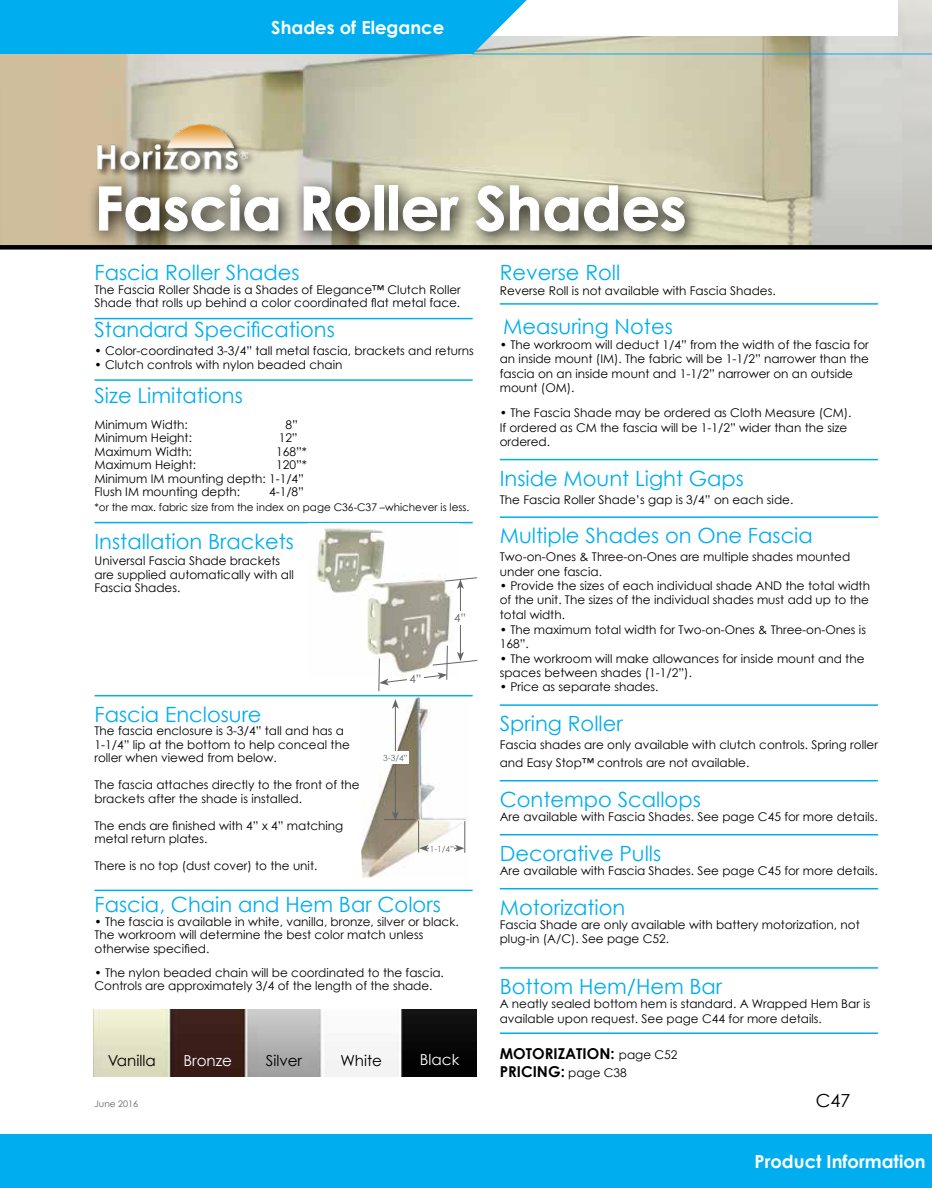
<style>
.page{position:relative;width:932px;height:1188px;background:#fff}
.page>*{position:absolute;margin:0;border:0;box-sizing:border-box;transform-origin:0 0}
.t1{font:700 60px "Century Gothic";color:#fff}
.t2{font:21px "Century Gothic";color:#00aeef}
.t3{font:700 18px "Century Gothic";color:#fff}
.t4{font:18px "Century Gothic";color:#000}
.t5{font:15.15px "Century Gothic";color:#000}
.t6{font:15.15px "Century Gothic";color:#fff}
.t7{font:700 15px/18px "Century Gothic";color:#000}
.t8{font:12px/13.5px "Century Gothic";color:#000}
.t9{font:11.55px "Century Gothic";color:#636466}
.t10{font:10.5px "Century Gothic";color:#000}
.t11{font:9px "Century Gothic";color:#636466}
.t12{font:8.4px "Century Gothic";color:#636466}
.s1{font-weight:400;font-size:12px}
</style>
<div class="page">
<img style="left:53px;top:55px;width:848px;height:190px">
<hr style="left:94px;top:318px;width:378px;height:1px;background:#00aeef">
<hr style="left:94px;top:379px;width:378px;height:2px;background:#00aeef">
<hr style="left:94px;top:522px;width:378px;height:1px;background:#00aeef">
<hr style="left:94px;top:695px;width:378px;height:1px;background:#00aeef">
<hr style="left:94px;top:890px;width:378px;height:1px;background:#00aeef">
<hr style="left:500px;top:303px;width:378px;height:2px;background:#00aeef">
<hr style="left:500px;top:459px;width:378px;height:1px;background:#00aeef">
<hr style="left:500px;top:516px;width:378px;height:2px;background:#00aeef">
<hr style="left:500px;top:704px;width:378px;height:2px;background:#00aeef">
<hr style="left:500px;top:780px;width:378px;height:1px;background:#00aeef">
<hr style="left:500px;top:834px;width:378px;height:1px;background:#00aeef">
<hr style="left:500px;top:888px;width:378px;height:1px;background:#00aeef">
<hr style="left:500px;top:967px;width:378px;height:2px;background:#00aeef">
<div style="left:95px;top:122px;width:162px;height:57px;background:#000;opacity:.75"></div>
<img style="left:95px;top:124px;width:153px;height:46px">
<svg style="left:88px;top:175px;width:615px;height:70px;background:#bab79f"></svg>
<svg style="left:99px;top:184px;width:179px;height:48px;background:#969383"></svg>
<svg style="left:303px;top:186px;width:67px;height:46px;background:#7e7b6f"></svg>
<div style="left:389px;top:186px;width:8px;height:44px;border:1px solid #fff"></div>
<svg style="left:402px;top:197px;width:57px;height:35px;background:#8d8d7f"></svg>
<svg style="left:475px;top:185px;width:103px;height:47px;background:#9b9a89"></svg>
<svg style="left:584px;top:185px;width:101px;height:47px;background:#9b9a89"></svg>
<img style="left:315px;top:528px;width:138px;height:127px">
<hr style="left:460px;top:587px;width:1px;height:67px;background:#636466">
<svg style="left:444px;top:577px;width:34px;height:12px"></svg>
<div style="left:452px;top:612px;width:16px;height:13px;background:#fff"></div>
<svg style="left:378px;top:645px;width:100px;height:47px"></svg>
<div style="left:407px;top:673px;width:17px;height:13px;background:#fff"></div>
<img style="left:361px;top:697px;width:106px;height:181px">
<hr style="left:395px;top:706px;width:1px;height:108px;background:#636466">
<svg style="left:392px;top:699px;width:7px;height:10px"></svg>
<svg style="left:392px;top:811px;width:7px;height:10px"></svg>
<div style="left:382px;top:752px;width:27px;height:12px;background:#fff"></div>
<hr style="left:384px;top:819px;width:31px;height:1px;background:#636466">
<hr style="left:418px;top:821px;width:1px;height:31px;background:#636466">
<hr style="left:464px;top:821px;width:1px;height:32px;background:#636466">
<hr style="left:426px;top:848px;width:31px;height:1px;background:#636466">
<svg style="left:455px;top:845px;width:9px;height:7px"></svg>
<svg style="left:419px;top:845px;width:9px;height:7px"></svg>
<div style="left:429px;top:845px;width:25px;height:7px;background:#fff"></div>
<img style="left:94px;top:1010px;width:382px;height:67px">
<div style="left:0;top:245px;width:932px;height:5px;background:#000"></div>
<hr style="left:500px;top:1032px;width:378px;height:2px;background:#00aeef">
<div style="left:0;top:1134px;width:932px;height:54px;background:#00aeef"></div>
<svg style="left:0;top:0;width:932px;height:55px"></svg>
<h3 class="t3" style="left:271px;top:16px;width:174px">Shades of Elegance</h3>
<h1 class="t1" style="left:94px;top:171px;width:593px">Fascia Roller Shades</h1>
<h2 class="t2" style="left:94px;top:260px;width:207px">Fascia Roller Shades</h2>
<p class="t8" style="left:94px;top:283px;width:368px">The Fascia Roller Shade is a Shades of Elegance™ Clutch Roller<br>Shade that rolls up behind a color coordinated flat metal face.</p>
<h2 class="t2" style="left:94px;top:317px;width:242px">Standard Specifications</h2>
<p class="t8" style="left:94px;top:344px;width:381px">• Color-coordinated 3-3/4” tall metal fascia, brackets and returns</p>
<p class="t8" style="left:94px;top:358px;width:249px">• Clutch controls with nylon beaded chain</p>
<h2 class="t2" style="left:94px;top:383px;width:150px">Size Limitations</h2>
<p class="t8" style="left:94px;top:418px;width:95px">Minimum Width:</p>
<p class="t8" style="left:285px;top:418px;width:14px">8”</p>
<p class="t8" style="left:94px;top:431px;width:99px">Minimum Height:</p>
<p class="t8" style="left:279px;top:431px;width:21px">12”</p>
<p class="t8" style="left:94px;top:445px;width:99px">Maximum Width:</p>
<p class="t8" style="left:276px;top:445px;width:32px">168”*</p>
<p class="t8" style="left:94px;top:458px;width:103px">Maximum Height:</p>
<h2 class="t2" style="left:500px;top:260px;width:122px">Reverse Roll</h2>
<p class="t8" style="left:500px;top:283px;width:277px">Reverse Roll is not available with Fascia Shades.</p>
<h2 class="t2" style="left:503px;top:314px;width:171px">Measuring Notes</h2>
<p class="t8" style="left:500px;top:337px;width:370px;line-height:14.4px">• The workroom will deduct 1/4” from the width of the fascia for an inside mount (IM). The fabric will be 1-1/2” narrower than the fascia on an inside mount and 1-1/2” narrower on an outside mount (OM).</p>
<p class="t8" style="left:500px;top:405px;width:353px;line-height:14.4px">• The Fascia Shade may be ordered as Cloth Measure (CM).<br>If ordered as CM the fascia will be 1-1/2” wider than the size ordered.</p>
<h2 class="t2" style="left:500px;top:465px;width:246px">Inside Mount Light Gaps</h2>
<p class="t8" style="left:500px;top:492px;width:295px">The Fascia Roller Shade’s gap is 3/4” on each side.</p>
<h2 class="t2" style="left:500px;top:523px;width:314px">Multiple Shades on One Fascia</h2>
<p class="t8" style="left:500px;top:549px;width:352px;line-height:14.4px">Two-on-Ones &amp; Three-on-Ones are multiple shades mounted under one fascia.</p>
<p class="t8" style="left:500px;top:578px;width:372px;line-height:14.7px;text-align:justify">• Provide the sizes of each individual shade AND the total width of the unit. The sizes of the individual shades must add up to the total width.</p>
<p class="t8" style="left:500px;top:622px;width:368px;line-height:14.4px">• The maximum total width for Two-on-Ones &amp; Three-on-Ones is<br>168”.</p>
<p class="t8" style="left:500px;top:651px;width:366px;line-height:14.4px">• The workroom will make allowances for inside mount and the spaces between shades (1-1/2”).</p>
<p class="t8" style="left:500px;top:680px;width:160px">• Price as separate shades.</p>
<h2 class="t2" style="left:500px;top:711px;width:124px">Spring Roller</h2>
<p class="t8" style="left:500px;top:736px;width:380px;line-height:18px">Fascia shades are only available with clutch controls. Spring roller and Easy Stop™ controls are not available.</p>
<h2 class="t2" style="left:500px;top:786px;width:203px">Contempo Scallops</h2>
<p class="t8" style="left:500px;top:810px;width:379px">Are available with Fascia Shades. See page C45 for more details.</p>
<h2 class="t2" style="left:500px;top:840px;width:163px">Decorative Pulls</h2>
<p class="t8" style="left:500px;top:864px;width:379px">Are available with Fascia Shades. See page C45 for more details.</p>
<h2 class="t2" style="left:500px;top:894px;width:127px">Motorization</h2>
<p class="t8" style="left:500px;top:917px;width:361px;line-height:14.4px">Fascia Shade are only available with battery motorization, not plug-in (A/C). See page C52.</p>
<h2 class="t2" style="left:500px;top:973px;width:224px">Bottom Hem/Hem Bar</h2>
<p class="t8" style="left:500px;top:997px;width:372px;line-height:14.4px">A neatly sealed bottom hem is standard. A Wrapped Hem Bar is available upon request. See page C44 for more details.</p>
<p class="t7" style="left:500px;top:1044px;width:179px">MOTORIZATION: <span class="s1">page C52<br></span>PRICING: <span class="s1">page C38</span></p>
<p class="t8" style="left:94px;top:458px;width:214px;text-indent:182px">120”*<br>Minimum IM mounting depth: 1-1/4”<br>Flush IM mounting depth:</p>
<p class="t8" style="left:269px;top:485px;width:36px">4-1/8”</p>
<p class="t10" style="left:94px;top:501px;width:376px">*or the max. fabric size from the index on page C36-C37 –whichever is less.</p>
<h2 class="t2" style="left:94px;top:528px;width:201px">Installation Brackets</h2>
<p class="t8" style="left:94px;top:554px;width:201px">Universal Fascia Shade brackets are supplied automatically with all<br>Fascia Shades.</p>
<p class="t9" style="left:454px;top:611px;width:13px">4”</p>
<p class="t9" style="left:409px;top:672px;width:13px">4”</p>
<h2 class="t2" style="left:94px;top:701px;width:169px">Fascia Enclosure</h2>
<p class="t8" style="left:94px;top:724px;width:257px">The fascia enclosure is 3-3/4” tall and has a<br>1-1/4” lip at the bottom to help conceal the roller when viewed from below.</p>
<p class="t8" style="left:94px;top:778px;width:267px">The fascia attaches directly to the front of the brackets after the shade is installed.</p>
<p class="t8" style="left:94px;top:818px;width:250px">The ends are finished with 4” x 4” matching metal return plates.</p>
<p class="t8" style="left:94px;top:859px;width:224px">There is no top (dust cover) to the unit.</p>
<h2 class="t2" style="left:94px;top:892px;width:348px">Fascia, Chain and Hem Bar Colors</h2>
<p class="t8" style="left:94px;top:914px;width:366px">• The fascia is available in white, vanilla, bronze, silver or black.<br>The workroom will determine the best color match unless otherwise specified.</p>
<p class="t8" style="left:94px;top:965px;width:351px">• The nylon beaded chain will be coordinated to the fascia.<br>Controls are approximately 3/4 of the length of the shade.</p>
<p class="t12" style="left:383px;top:753px;width:26px">3-3/4”</p>
<p class="t12" style="left:429px;top:843px;width:26px">1-1/4”</p>
<p class="t5" style="left:108px;top:1051px;width:50px">Vanilla</p>
<p class="t6" style="left:183px;top:1051px;width:50px">Bronze</p>
<p class="t5" style="left:266px;top:1051px;width:38px">Silver</p>
<p class="t5" style="left:340px;top:1051px;width:43px">White</p>
<p class="t6" style="left:420px;top:1051px;width:41px">Black</p>
<p class="t11" style="left:94px;top:1098px;width:45px">June 2016</p>
<h3 class="t4" style="left:815px;top:1090px;width:36px">C47</h3>
<h3 class="t3" style="left:754px;top:1150px;width:173px">Product Information</h3>
</div>
